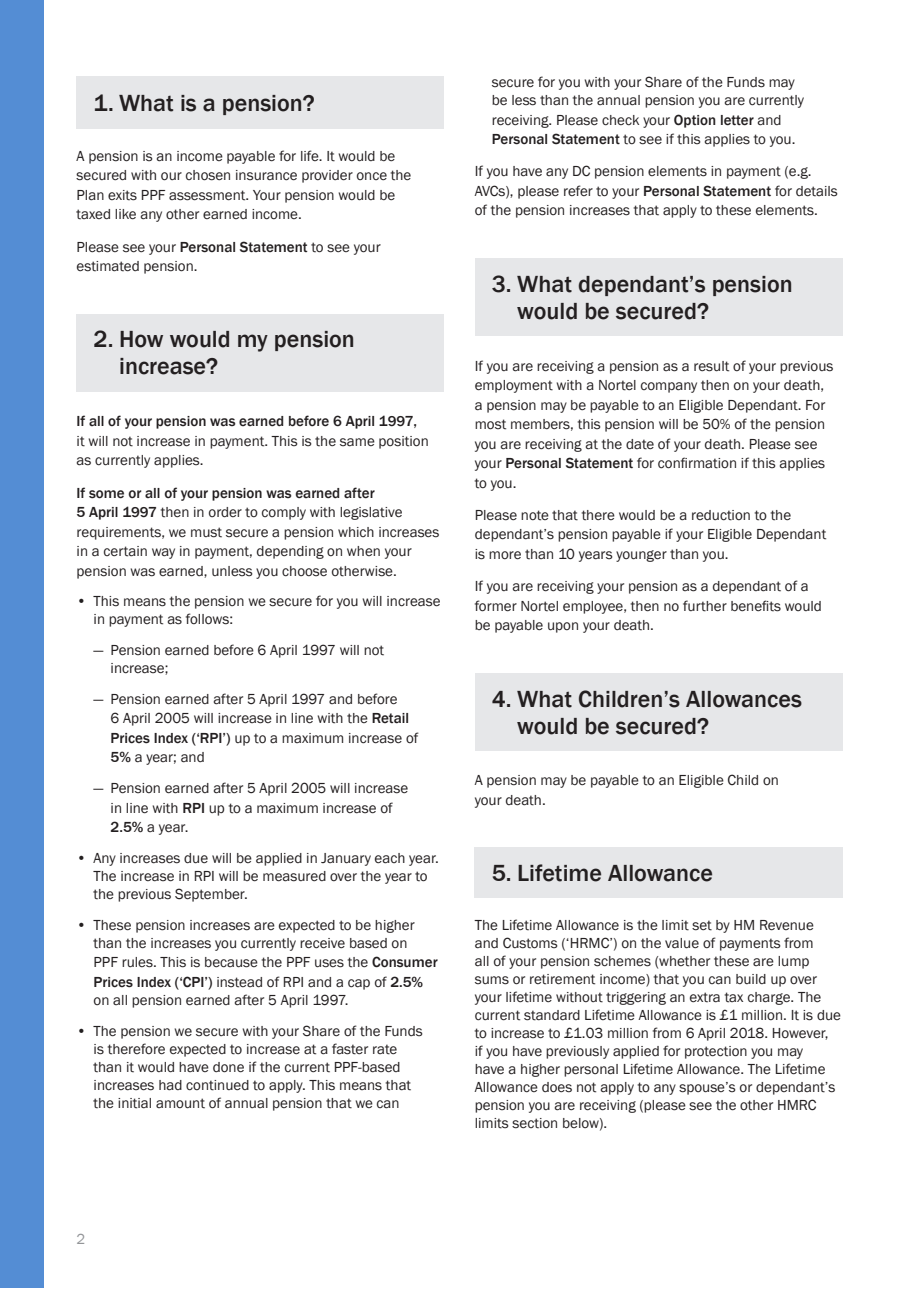
<style>
.page{position:relative;width:919px;height:1289px;background:#fff}
.page>*{position:absolute;margin:0;border:0;box-sizing:border-box;transform-origin:0 0}
.t1{font:500 24px/27px "Franklin Gothic";color:#231f20}
.t2{font:15px/19.5px "Franklin Gothic";color:#231f20}
.t3{font:15px "Franklin Gothic";color:#939598}
.s1{font-weight:500}
</style>
<div class="page">
<div style="left:0;top:0;width:43px;height:1287px;background:#548dd4"></div>
<div style="left:77px;top:77px;width:367px;height:52px;background:#e6e7e9"></div>
<div style="left:77px;top:313px;width:367px;height:78px;background:#e6e7e9"></div>
<div style="left:474px;top:258px;width:368px;height:78px;background:#e6e7e9"></div>
<div style="left:474px;top:672px;width:368px;height:78px;background:#e6e7e9"></div>
<div style="left:474px;top:847px;width:368px;height:51px;background:#e6e7e9"></div>
<p class="t1" style="left:94px;top:90px;width:223px">1. What is a pension?</p>
<p class="t2" style="left:77px;top:146px;width:336px">A pension is an income payable for life. It would be secured with our chosen insurance provider once the Plan exits PPF assessment. Your pension would be taxed like any other earned income.</p>
<p class="t2" style="left:77px;top:237px;width:305px">Please see your <span class="s1">Personal Statement</span> to see your estimated pension.</p>
<p class="t1" style="left:119px;top:326px;width:237px;text-indent:-25px">2. How would my pension increase?</p>
<p class="t2" style="left:77px;top:412px;width:354px"><span class="s1">If all of your pension was earned before 6 April 1997, </span>it will not increase in payment. This is the same position as currently applies.</p>
<p class="t2" style="left:77px;top:483px;width:364px"><span class="s1">If some or all of your pension was earned after<br>5 April 1997</span> then in order to comply with legislative requirements, we must secure a pension which increases in a certain way in payment, depending on when your pension was earned, unless you choose otherwise.</p>
<p class="t2" style="left:94px;top:592px;width:348px;line-height:18px;text-indent:-17px">• This means the pension we secure for you will increase in payment as follows:</p>
<p class="t2" style="left:111px;top:641px;width:275px;line-height:18px;text-indent:-17px">— Pension earned before 6 April 1997 will not increase;</p>
<p class="t2" style="left:111px;top:689px;width:309px;text-indent:-17px">— Pension earned after 5 April 1997 and before<br>6 April 2005 will increase in line with the <span class="s1">Retail Prices Index (‘RPI’)</span> up to a maximum increase of <span class="s1">5%</span> a year; and</p>
<p class="t2" style="left:111px;top:778px;width:299px;text-indent:-17px">— Pension earned after 5 April 2005 will increase in line with <span class="s1">RPI</span> up to a maximum increase of<br><span class="s1">2.5%</span> a year.</p>
<p class="t2" style="left:94px;top:849px;width:347px;line-height:18px;text-indent:-17px">• Any increases due will be applied in January each year.<br>The increase in RPI will be measured over the year to the previous September.</p>
<p class="t2" style="left:94px;top:916px;width:322px;line-height:18px;text-indent:-17px">• These pension increases are expected to be higher than the increases you currently receive based on</p>
<p class="t2" style="left:94px;top:952px;width:345px">PPF rules. This is because the PPF uses the <span class="s1">Consumer<br>Prices Index (‘CPI’)</span> instead of RPI and a cap of <span class="s1">2.5%</span></p>
<p class="t2" style="left:94px;top:990px;width:256px">on all pension earned after 5 April 1997.</p>
<p class="t2" style="left:77px;top:1021px;width:347px;line-height:18px;text-align:center">• The pension we secure with your Share of the Funds is therefore expected to increase at a faster rate<br>than it would have done if the current PPF-based increases had continued to apply. This means that<br>the initial amount of annual pension that we can</p>
<p class="t2" style="left:491px;top:73px;width:314px;line-height:18px">secure for you with your Share of the Funds may be less than the annual pension you are currently</p>
<p class="t2" style="left:491px;top:110px;width:305px">receiving. Please check your <span class="s1">Option letter</span> and<br><span class="s1">Personal Statement</span> to see if this applies to you.</p>
<p class="t2" style="left:474px;top:162px;width:364px">If you have any DC pension elements in payment (e.g.<br>AVCs), please refer to your <span class="s1">Personal Statement</span> for details of the pension increases that apply to these elements.</p>
<p class="t1" style="left:517px;top:270px;width:277px;text-indent:-26px">3. What dependant’s pension would be secured?</p>
<p class="t2" style="left:474px;top:356px;width:360px">If you are receiving a pension as a result of your previous employment with a Nortel company then on your death, a pension may be payable to an Eligible Dependant. For most members, this pension will be 50% of the pension you are receiving at the date of your death. Please see your <span class="s1">Personal Statement</span> for confirmation if this applies to you.</p>
<p class="t2" style="left:474px;top:505px;width:353px">Please note that there would be a reduction to the dependant’s pension payable if your Eligible Dependant is more than 10 years younger than you.</p>
<p class="t2" style="left:474px;top:576px;width:349px">If you are receiving your pension as a dependant of a former Nortel employee, then no further benefits would be payable upon your death.</p>
<p class="t1" style="left:517px;top:685px;width:286px;text-indent:-26px">4. What Children’s Allowances would be secured?</p>
<p class="t2" style="left:474px;top:771px;width:306px">A pension may be payable to an Eligible Child on your death.</p>
<p class="t1" style="left:491px;top:860px;width:223px">5. Lifetime Allowance</p>
<p class="t2" style="left:474px;top:916px;width:368px;line-height:18px">The Lifetime Allowance is the limit set by HM Revenue and Customs (‘HRMC’) on the value of payments from<br>all of your pension schemes (whether these are lump sums or retirement income) that you can build up over your lifetime without triggering an extra tax charge. The current standard Lifetime Allowance is £1 million. It is due to increase to £1.03 million from 6 April 2018. However,<br>if you have previously applied for protection you may<br>have a higher personal Lifetime Allowance. The Lifetime Allowance does not apply to any spouse’s or dependant’s pension you are receiving (please see the other HMRC limits section below).</p>
<p class="t3" style="left:76px;top:1229px;width:10px">2</p>
</div>
